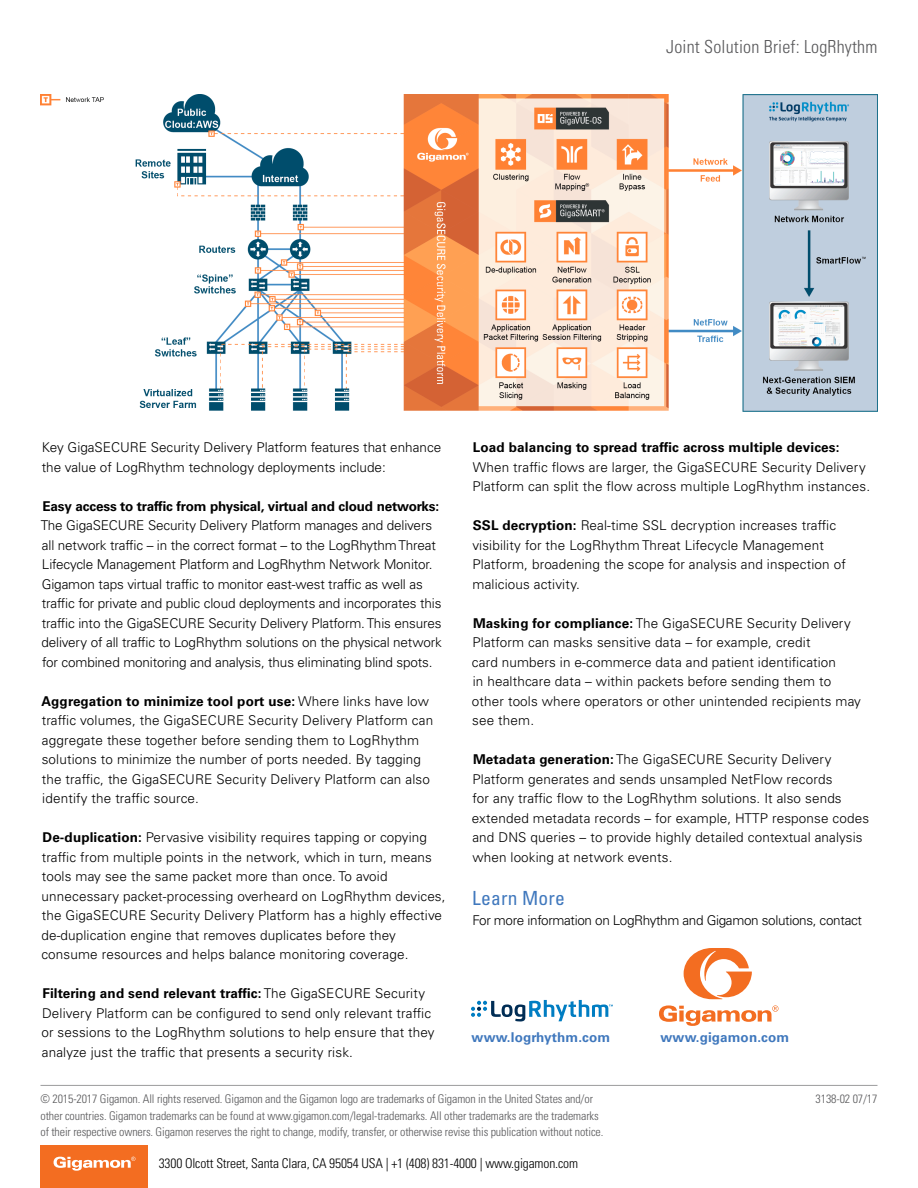
<style>
.page{position:relative;width:918px;height:1188px;background:#fff}
.page>*{position:absolute;margin:0;border:0;box-sizing:border-box;transform-origin:0 0}
.t1{font:condensed 19.5px "Univers LT Std";letter-spacing:.01em;color:#4078bd}
.t2{font:300 condensed 18px "Univers LT Std";letter-spacing:.01em;color:#58585a}
.t3{font:300 13.5px/19.5px "Univers LT Std";letter-spacing:.01em;color:#000}
.t4{font:300 13.5px/19.5px "Univers LT Std";letter-spacing:-.01em;color:#000}
.t5{font:300 condensed 13.5px "Univers LT Std";letter-spacing:-.01em;color:#000}
.t6{font:700 13.5px "Univers LT Std";letter-spacing:-.01em;color:#000}
.t7{font:300 13.5px "Univers LT Std";letter-spacing:-.025em;color:#000}
.t8{font:700 13.5px "Univers LT Std";letter-spacing:.01em;color:#000}
.t9{font:700 13.5px "Univers LT Std";letter-spacing:.01em;color:#4078bd}
.t10{font:300 condensed 12px/16.5px "Univers LT Std";letter-spacing:-.01em;color:#58585a}
.s1{font-weight:700}
</style>
<div class="page">
<hr style="left:40px;top:1085px;width:838px;height:1px;background:#58585a">
<div style="left:40px;top:1145px;width:108px;height:43px;background:#f36d21"></div>
<svg style="left:54px;top:1157px;width:81px;height:14px"></svg>
<svg style="left:684px;top:948px;width:68px;height:51px"></svg>
<svg style="left:659px;top:1005px;width:120px;height:21px"></svg>
<img style="left:40px;top:94px;width:838px;height:317px">
<svg style="left:471px;top:1000px;width:142px;height:22px"></svg>
<h2 class="t2" style="left:666px;top:35px;width:213px">Joint Solution Brief: LogRhythm</h2>
<p class="t3" style="left:42px;top:438px;width:401px">Key GigaSECURE Security Delivery Platform features that enhance the value of LogRhythm technology deployments include:</p>
<p class="t6" style="left:42px;top:498px;width:398px">Easy access to traffic from physical, virtual and cloud networks:</p>
<p class="t4" style="left:41px;top:516px;width:403px">The GigaSECURE Security Delivery Platform manages and delivers all network traffic – in the correct format – to the LogRhythm Threat Lifecycle Management Platform and LogRhythm Network Monitor.<br>Gigamon taps virtual traffic to monitor east-west traffic as well as traffic for private and public cloud deployments and incorporates this traffic into the GigaSECURE Security Delivery Platform. This ensures delivery of all traffic to LogRhythm solutions on the physical network for combined monitoring and analysis, thus eliminating blind spots.</p>
<p class="t3" style="left:42px;top:691px;width:393px"><span class="s1">Aggregation to minimize tool port use:</span> Where links have low traffic volumes, the GigaSECURE Security Delivery Platform can aggregate these together before sending them to LogRhythm solutions to minimize the number of ports needed. By tagging the traffic, the GigaSECURE Security Delivery Platform can also identify the traffic source.</p>
<p class="t3" style="left:41px;top:828px;width:406px"><span class="s1">De-duplication:</span> Pervasive visibility requires tapping or copying traffic from multiple points in the network, which in turn, means tools may see the same packet more than once. To avoid unnecessary packet-processing overheard on LogRhythm devices, the GigaSECURE Security Delivery Platform has a highly effective de-duplication engine that removes duplicates before they consume resources and helps balance monitoring coverage.</p>
<p class="t3" style="left:41px;top:984px;width:395px"><span class="s1">Filtering and send relevant traffic:</span> The GigaSECURE Security Delivery Platform can be configured to send only relevant traffic or sessions to the LogRhythm solutions to help ensure that they analyze just the traffic that presents a security risk.</p>
<p class="t8" style="left:473px;top:440px;width:368px">Load balancing to spread traffic across multiple devices:</p>
<p class="t3" style="left:472px;top:457px;width:399px">When traffic flows are larger, the GigaSECURE Security Delivery<br>Platform can split the flow across multiple LogRhythm instances.</p>
<p class="t3" style="left:472px;top:516px;width:375px"><span class="s1">SSL decryption:</span> Real-time SSL decryption increases traffic visibility for the LogRhythm Threat Lifecycle Management Platform, broadening the scope for analysis and inspection of malicious activity.</p>
<p class="t3" style="left:472px;top:613px;width:391px"><span class="s1">Masking for compliance:</span> The GigaSECURE Security Delivery Platform can masks sensitive data – for example, credit<br>card numbers in e-commerce data and patient identification<br>in healthcare data – within packets before sending them to other tools where operators or other unintended recipients may see them.</p>
<p class="t3" style="left:472px;top:750px;width:399px"><span class="s1">Metadata generation:</span> The GigaSECURE Security Delivery Platform generates and sends unsampled NetFlow records<br>for any traffic flow to the LogRhythm solutions. It also sends extended metadata records – for example, HTTP response codes and DNS queries – to provide highly detailed contextual analysis when looking at network events.</p>
<h1 class="t1" style="left:472px;top:886px;width:94px">Learn More</h1>
<p class="t7" style="left:473px;top:912px;width:391px">For more information on LogRhythm and Gigamon solutions, contact</p>
<p class="t9" style="left:472px;top:1029px;width:140px">www.logrhythm.com</p>
<p class="t9" style="left:660px;top:1029px;width:130px">www.gigamon.com</p>
<p class="t10" style="left:40px;top:1091px;width:565px">© 2015-2017 Gigamon. All rights reserved. Gigamon and the Gigamon logo are trademarks of Gigamon in the United States and/or other countries. Gigamon trademarks can be found at www.gigamon.com/legal-trademarks. All other trademarks are the trademarks of their respective owners. Gigamon reserves the right to change, modify, transfer, or otherwise revise this publication without notice.</p>
<p class="t5" style="left:159px;top:1155px;width:421px">3300 Olcott Street, Santa Clara, CA 95054 USA | +1 (408) 831-4000 | www.gigamon.com</p>
<p class="t10" style="left:816px;top:1091px;width:63px">3138-02 07/17</p>
</div>
